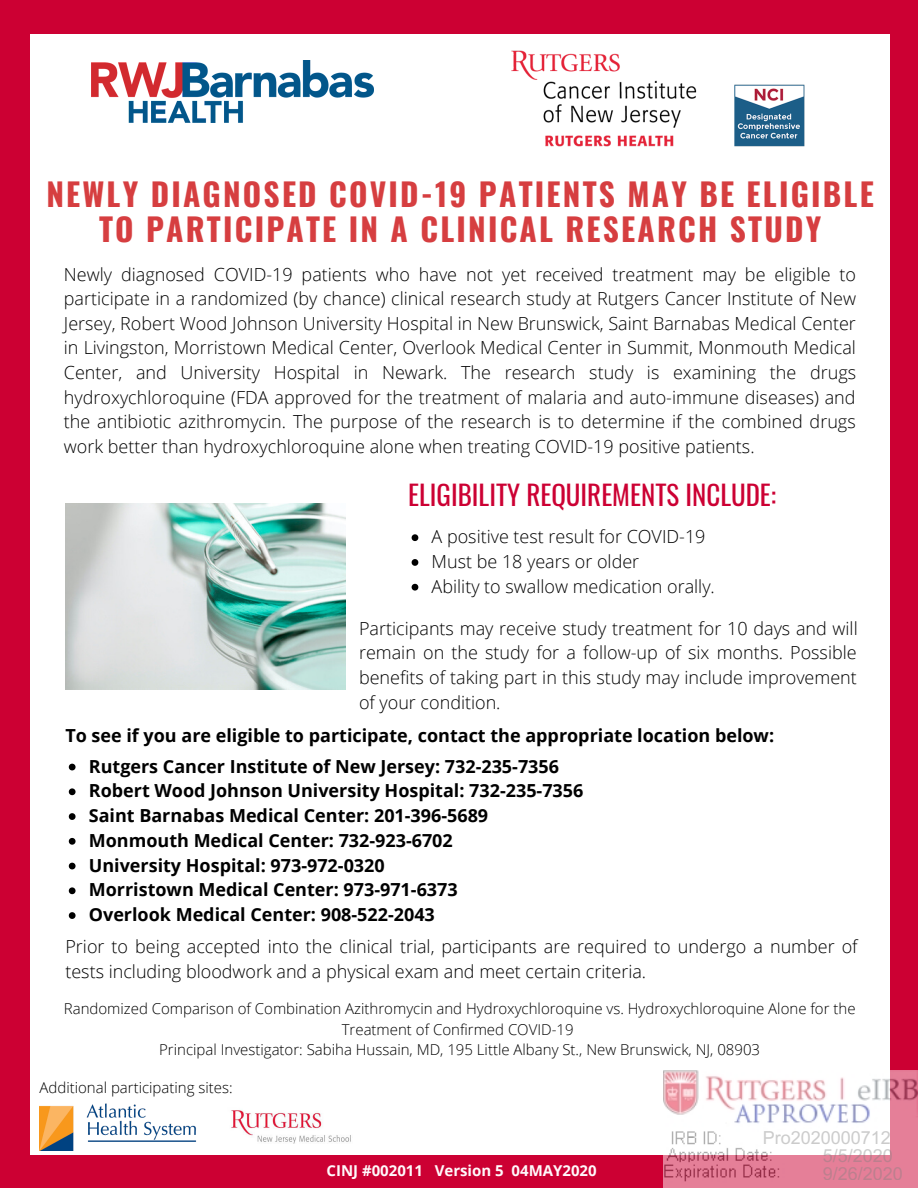
<style>
.page{position:relative;width:918px;height:1188px;background:#c03}
.page>*{position:absolute;margin:0;border:0;box-sizing:border-box;transform-origin:0 0}
.t1{font:700 31.5px/35.4px "Oswald";letter-spacing:.07em;color:#d63e40;text-align:center}
.t2{font:27px "Oswald";color:#c03}
.t3{font:300 18px/24.6px "Open Sans";color:#000;text-align:justify}
.t4{font:700 18px/24.8px "Open Sans";color:#000}
.t5{font:18px/18px "Arial";color:rgb(0 0 0/.4)}
.t6{font:300 15px/20.2px "Open Sans";color:#000;text-align:center}
.t7{font:700 15px "Open Sans";color:#fff9fb}
</style>
<div class="page">
<div style="left:30px;top:35px;width:860px;height:1119px;background:#fff"></div>
<img style="left:511px;top:50px;width:294px;height:97px">
<img style="left:92px;top:61px;width:281px;height:62px">
<img style="left:65px;top:503px;width:281px;height:187px">
<img style="left:39px;top:1103px;width:158px;height:48px">
<img style="left:231px;top:1110px;width:120px;height:34px">
<svg style="left:412px;top:534px;width:6px;height:7px"></svg>
<svg style="left:412px;top:559px;width:6px;height:7px"></svg>
<svg style="left:412px;top:584px;width:6px;height:7px"></svg>
<svg style="left:69px;top:764px;width:7px;height:6px"></svg>
<svg style="left:69px;top:788px;width:7px;height:7px"></svg>
<svg style="left:69px;top:813px;width:7px;height:7px"></svg>
<svg style="left:69px;top:838px;width:7px;height:7px"></svg>
<svg style="left:69px;top:863px;width:7px;height:6px"></svg>
<svg style="left:69px;top:887px;width:7px;height:7px"></svg>
<svg style="left:69px;top:912px;width:7px;height:7px"></svg>
<img style="left:663px;top:1070px;width:255px;height:118px">
<h1 class="t1" style="left:46px;top:175px;width:829px">NEWLY DIAGNOSED COVID-19 PATIENTS MAY BE ELIGIBLE<br>TO PARTICIPATE IN A CLINICAL RESEARCH STUDY</h1>
<p class="t3" style="left:64px;top:262px;width:794px">Newly diagnosed COVID-19 patients who have not yet received treatment may be eligible to participate in a randomized (by chance) clinical research study at Rutgers Cancer Institute of New Jersey, Robert Wood Johnson University Hospital in New Brunswick, Saint Barnabas Medical Center in Livingston, Morristown Medical Center, Overlook Medical Center in Summit, Monmouth Medical Center, and University Hospital in Newark. The research study is examining the drugs hydroxychloroquine (FDA approved for the treatment of malaria and auto-immune diseases) and the antibiotic azithromycin. The purpose of the research is to determine if the combined drugs work better than hydroxychloroquine alone when treating COVID-19 positive patients.</p>
<h2 class="t2" style="left:408px;top:474px;width:370px">ELIGIBILITY REQUIREMENTS INCLUDE:</h2>
<p class="t3" style="left:432px;top:524px;width:285px;text-align:left">A positive test result for COVID-19<br>Must be 18 years or older<br>Ability to swallow medication orally.</p>
<p class="t3" style="left:359px;top:615px;width:500px">Participants may receive study treatment for 10 days and will remain on the study for a follow-up of six months. Possible benefits of taking part in this study may include improvement of your condition.</p>
<p class="t4" style="left:65px;top:723px;width:710px">To see if you are eligible to participate, contact the appropriate location below:</p>
<p class="t4" style="left:89px;top:753px;width:496px">Rutgers Cancer Institute of New Jersey: 732-235-7356<br>Robert Wood Johnson University Hospital: 732-235-7356<br>Saint Barnabas Medical Center: 201-396-5689<br>Monmouth Medical Center: 732-923-6702<br>University Hospital: 973-972-0320<br>Morristown Medical Center: 973-971-6373<br>Overlook Medical Center: 908-522-2043</p>
<p class="t3" style="left:65px;top:934px;width:794px">Prior to being accepted into the clinical trial, participants are required to undergo a number of tests including bloodwork and a physical exam and meet certain criteria.</p>
<p class="t6" style="left:64px;top:998px;width:793px">Randomized Comparison of Combination Azithromycin and Hydroxychloroquine vs. Hydroxychloroquine Alone for the<br>Treatment of Confirmed COVID-19<br>Principal Investigator: Sabiha Hussain, MD, 195 Little Albany St., New Brunswick, NJ, 08903</p>
<p class="t6" style="left:40px;top:1077px;width:195px">Additional participating sites:</p>
<p class="t7" style="left:326px;top:1160px;width:272px">CINJ #002011 Version 5 04MAY2020</p>
<p class="t5" style="left:823px;top:1128px;width:82px;text-indent:-60px">Pro2020000712<br>5/5/2020<br>9/26/2020</p>
</div>
